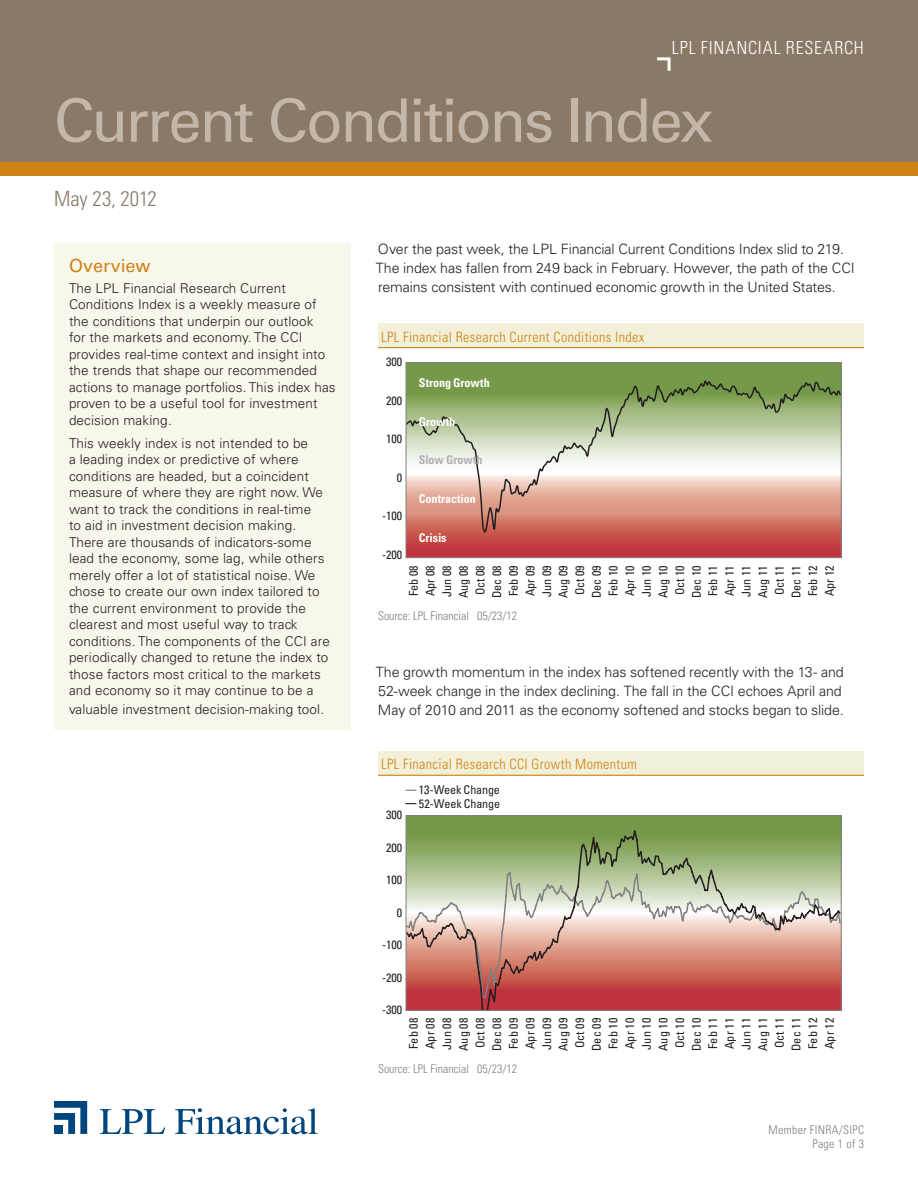
<style>
.page{position:relative;width:918px;height:1188px;background:#fff}
.page>*{position:absolute;margin:0;border:0;box-sizing:border-box;transform-origin:0 0}
.t1{font:60px "Univers";letter-spacing:-.035em;color:#c2b7a9}
.t2{font:300 condensed 21px "Univers";color:#8a7966}
.t3{font:300 condensed 18px "Univers";letter-spacing:.05em;color:#fff}
.New_briefs_sub{font:18px "Univers";color:#d08315}
.Body_Copy{font:300 14.25px/18.8px "Univers";letter-spacing:-.01em;color:#231f20}
.table_header{font:300 condensed 14.25px "Univers";letter-spacing:.025em;color:#d08315}
.Body_Copy-2{font:300 13.5px/16.5px "Univers";letter-spacing:.01em;color:#231f20}
.t4{font:condensed 12.15px/16.6px "Univers";color:#231f20;text-align:justify}
.t5{font:700 condensed 12.15px "Univers";color:#fff}
.t6{font:700 condensed 12.15px "Univers";letter-spacing:-.01em;color:#b0afb3}
.t7{font:300 condensed 12px "Univers";color:#808083}
.t8{font:300 condensed 12px "Univers";letter-spacing:.025em;color:#808083}
</style>
<div class="page">
<div style="left:0;top:0;width:918px;height:162px;background:#8a7966"></div>
<div style="left:0;top:162px;width:918px;height:14px;background:#d08315"></div>
<svg style="left:657px;top:57px;width:14px;height:14px"></svg>
<svg style="left:100px;top:1109px;width:65px;height:25px"></svg>
<svg style="left:175px;top:1108px;width:143px;height:26px"></svg>
<svg style="left:54px;top:1101px;width:33px;height:33px"></svg>
<div style="left:54px;top:1125px;width:9px;height:9px;background:#00467e"></div>
<div style="left:54px;top:243px;width:297px;height:486px;background:#f8f7eb"></div>
<svg style="left:408px;top:364px;width:432px;height:192px;background:#a36344"></svg>
<svg style="left:408px;top:379px;width:432px;height:154px;background:#c4b798"></svg>
<div style="left:406px;top:362px;width:436px;height:196px;border:1px solid #808083"></div>
<div style="left:378px;top:324px;width:486px;height:24px;background:#f2f0d8"></div>
<hr style="left:378px;top:347px;width:486px;height:1px;background:#d08315">
<div style="left:406px;top:816px;width:435px;height:194px;background:#749948"></div>
<svg style="left:408px;top:830px;width:432px;height:179px;background:#bf9c83"></svg>
<div style="left:406px;top:815px;width:436px;height:196px;border:1px solid #808083"></div>
<div style="left:378px;top:751px;width:486px;height:25px;background:#f2f0d8"></div>
<hr style="left:378px;top:775px;width:486px;height:1px;background:#d08315">
<p class="t3" style="left:672px;top:37px;width:194px">LPL FINANCIAL RESEARCH</p>
<h1 class="t1" style="left:54px;top:85px;width:661px">Current Conditions Index</h1>
<p class="t2" style="left:54px;top:186px;width:104px">May 23, 2012</p>
<p class="New_briefs_sub" style="left:69px;top:254px;width:83px">Overview</p>
<p class="Body_Copy-2" style="left:69px;top:279px;width:268px">The LPL Financial Research Current Conditions Index is a weekly measure of the conditions that underpin our outlook<br>for the markets and economy. The CCI provides real-time context and insight into the trends that shape our recommended actions to manage portfolios. This index has proven to be a useful tool for investment decision making.</p>
<p class="Body_Copy-2" style="left:69px;top:435px;width:262px">This weekly index is not intended to be<br>a leading index or predictive of where conditions are headed, but a coincident measure of where they are right now. We want to track the conditions in real-time<br>to aid in investment decision making.<br>There are thousands of indicators-some lead the economy, some lag, while others merely offer a lot of statistical noise. We chose to create our own index tailored to the current environment to provide the clearest and most useful way to track conditions. The components of the CCI are periodically changed to retune the index to those factors most critical to the markets and economy so it may continue to be a</p>
<p class="Body_Copy-2" style="left:69px;top:701px;width:257px">valuable investment decision-making tool.</p>
<p class="Body_Copy" style="left:376px;top:240px;width:481px">Over the past week, the LPL Financial Current Conditions Index slid to 219.<br>The index has fallen from 249 back in February. However, the path of the CCI remains consistent with continued economic growth in the United States.</p>
<p class="table_header" style="left:381px;top:328px;width:265px">LPL Financial Research Current Conditions Index</p>
<p class="t4" style="left:386px;top:353px;width:18px">300</p>
<p class="t4" style="left:386px;top:392px;width:18px">200</p>
<p class="t4" style="left:386px;top:430px;width:18px">100</p>
<p class="t4" style="left:397px;top:469px;width:7px">0</p>
<p class="t4" style="left:382px;top:508px;width:22px">-100</p>
<p class="t4" style="left:382px;top:546px;width:22px">-200</p>
<p class="t5" style="left:419px;top:375px;width:72px">Strong Growth</p>
<p class="t5" style="left:419px;top:414px;width:38px">Growth</p>
<p class="t6" style="left:419px;top:453px;width:65px">Slow Growth</p>
<p class="t5" style="left:419px;top:491px;width:58px">Contraction</p>
<p class="t5" style="left:419px;top:530px;width:29px">Crisis</p>
<p class="t4" style="left:405px;top:598px;width:34px;rotate:-90deg">Feb 08<br>Apr 08<br>Jun 08<br>Aug 08<br>Oct 08<br>Dec 08<br>Feb 09<br>Apr 09<br>Jun 09<br>Aug 09<br>Oct 09<br>Dec 09<br>Feb 10<br>Apr 10<br>Jun 10<br>Aug 10<br>Oct 10<br>Dec 10<br>Feb 11<br>Apr 11<br>Jun 11<br>Aug 11<br>Oct 11<br>Dec 11<br>Feb 12<br>Apr 12</p>
<p class="t7" style="left:378px;top:609px;width:141px">Source: LPL Financial 05/23/12</p>
<p class="Body_Copy" style="left:376px;top:663px;width:470px">The growth momentum in the index has softened recently with the 13- and<br>52-week change in the index declining. The fall in the CCI echoes April and<br>May of 2010 and 2011 as the economy softened and stocks began to slide.</p>
<p class="table_header" style="left:381px;top:756px;width:257px">LPL Financial Research CCI Growth Momentum</p>
<p class="t4" style="left:386px;top:806px;width:18px">300</p>
<p class="t4" style="left:386px;top:839px;width:18px">200</p>
<p class="t4" style="left:386px;top:871px;width:18px">100</p>
<p class="t4" style="left:397px;top:904px;width:7px">0</p>
<p class="t4" style="left:382px;top:936px;width:22px">-100</p>
<p class="t4" style="left:382px;top:969px;width:22px">-200</p>
<p class="t4" style="left:382px;top:1001px;width:22px">-300</p>
<p class="t4" style="left:419px;top:783px;width:83px;line-height:13.6px">13-Week Change<br>52-Week Change</p>
<p class="t4" style="left:405px;top:1051px;width:34px;rotate:-90deg">Feb 08<br>Apr 08<br>Jun 08<br>Aug 08<br>Oct 08<br>Dec 08<br>Feb 09<br>Apr 09<br>Jun 09<br>Aug 09<br>Oct 09<br>Dec 09<br>Feb 10<br>Apr 10<br>Jun 10<br>Aug 10<br>Oct 10<br>Dec 10<br>Feb 11<br>Apr 11<br>Jun 11<br>Aug 11<br>Oct 11<br>Dec 11<br>Feb 12<br>Apr 12</p>
<p class="t7" style="left:378px;top:1062px;width:141px">Source: LPL Financial 05/23/12</p>
<p class="t8" style="left:769px;top:1122px;width:97px">Member FINRA/SIPC</p>
<p class="t7" style="left:812px;top:1137px;width:53px">Page 1 of 3</p>
</div>
